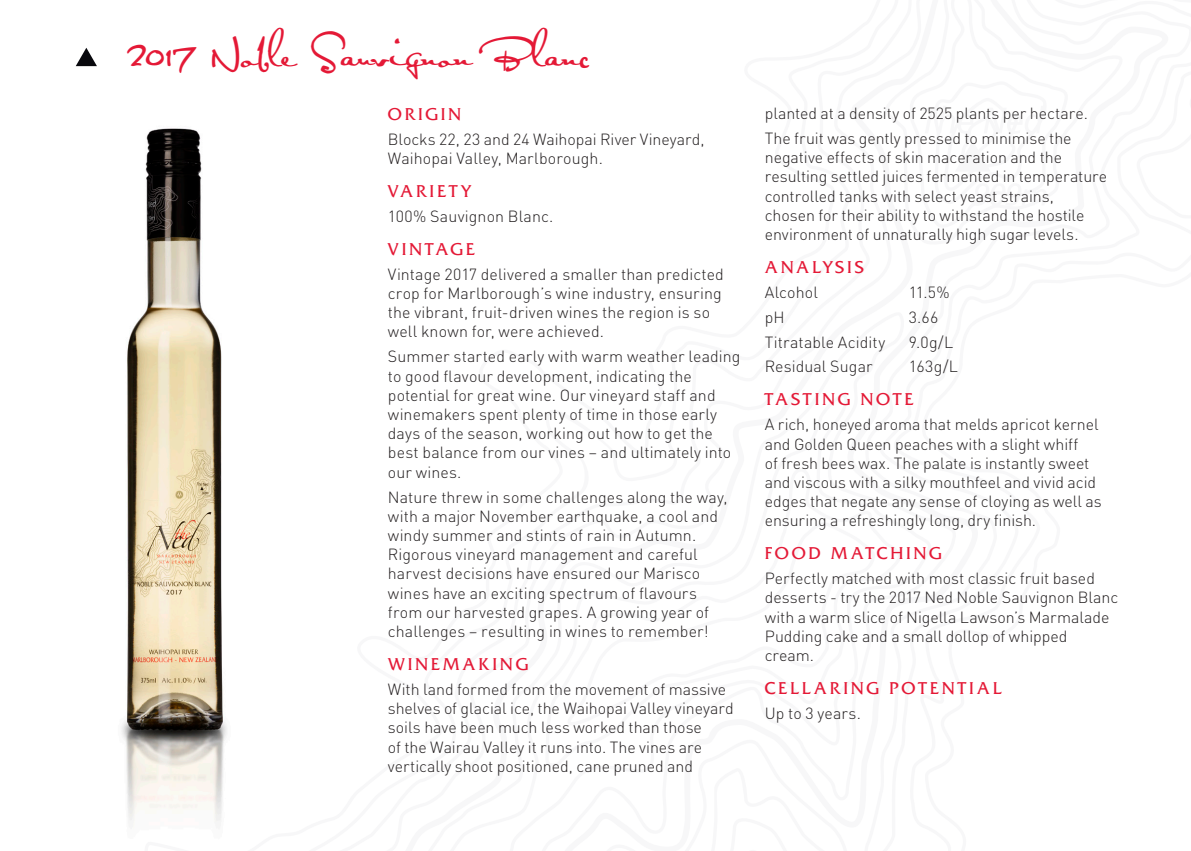
<style>
.page{position:relative;width:1191px;height:851px;background:#fff}
.page>*{position:absolute;margin:0;border:0;box-sizing:border-box;transform-origin:0 0}
.t1{font:36px "Satisfaction";letter-spacing:-.02em;color:#e41936}
.Body_Text{font:18px "Friz Quadrata Std";letter-spacing:.155em;color:#e41936}
.Body_Text-2{font:300 16px/19.2px "DIN";color:#231f20}
</style>
<div class="page">
<svg style="left:76px;top:48px;width:21px;height:18px"></svg>
<img style="left:121px;top:128px;width:106px;height:694px">
<p class="t1" style="left:128px;top:31px;width:464px">2017 Noble Sauvignon Blanc</p>
<p class="Body_Text" style="left:388px;top:104px;width:75px">ORIGIN</p>
<p class="Body_Text-2" style="left:388px;top:129px;width:318px">Blocks 22, 23 and 24 Waihopai River Vineyard,<br>Waihopai Valley, Marlborough.</p>
<p class="Body_Text" style="left:388px;top:181px;width:84px">VARIETY</p>
<p class="Body_Text-2" style="left:388px;top:206px;width:167px">100% Sauvignon Blanc.</p>
<p class="Body_Text" style="left:388px;top:239px;width:89px">VINTAGE</p>
<p class="Body_Text-2" style="left:388px;top:264px;width:337px">Vintage 2017 delivered a smaller than predicted crop for Marlborough’s wine industry, ensuring the vibrant, fruit-driven wines the region is so well known for, were achieved.</p>
<p class="Body_Text-2" style="left:388px;top:347px;width:354px">Summer started early with warm weather leading to good flavour development, indicating the potential for great wine. Our vineyard staff and winemakers spent plenty of time in those early days of the season, working out how to get the best balance from our vines – and ultimately into our wines.</p>
<p class="Body_Text-2" style="left:388px;top:487px;width:341px">Nature threw in some challenges along the way, with a major November earthquake, a cool and windy summer and stints of rain in Autumn.<br>Rigorous vineyard management and careful harvest decisions have ensured our Marisco wines have an exciting spectrum of flavours from our harvested grapes. A growing year of challenges – resulting in wines to remember!</p>
<p class="Body_Text" style="left:388px;top:654px;width:141px">WINEMAKING</p>
<p class="Body_Text-2" style="left:388px;top:679px;width:347px">With land formed from the movement of massive shelves of glacial ice, the Waihopai Valley vineyard soils have been much less worked than those<br>of the Wairau Valley it runs into. The vines are vertically shoot positioned, cane pruned and</p>
<p class="Body_Text-2" style="left:765px;top:103px;width:325px">planted at a density of 2525 plants per hectare.</p>
<p class="Body_Text-2" style="left:765px;top:128px;width:344px">The fruit was gently pressed to minimise the negative effects of skin maceration and the resulting settled juices fermented in temperature controlled tanks with select yeast strains, chosen for their ability to withstand the hostile environment of unnaturally high sugar levels.</p>
<p class="Body_Text" style="left:765px;top:257px;width:101px">ANALYSIS</p>
<p class="Body_Text-2" style="left:765px;top:282px;width:55px">Alcohol</p>
<p class="Body_Text-2" style="left:909px;top:282px;width:42px">11.5%</p>
<p class="Body_Text-2" style="left:765px;top:307px;width:21px">pH</p>
<p class="Body_Text-2" style="left:909px;top:307px;width:31px">3.66</p>
<p class="Body_Text-2" style="left:765px;top:332px;width:122px">Titratable Acidity</p>
<p class="Body_Text-2" style="left:909px;top:332px;width:46px">9.0g/L</p>
<p class="Body_Text-2" style="left:765px;top:357px;width:109px">Residual Sugar</p>
<p class="Body_Text-2" style="left:909px;top:357px;width:51px">163g/L</p>
<p class="Body_Text" style="left:765px;top:389px;width:151px">TASTING NOTE</p>
<p class="Body_Text-2" style="left:765px;top:414px;width:338px">A rich, honeyed aroma that melds apricot kernel and Golden Queen peaches with a slight whiff<br>of fresh bees wax. The palate is instantly sweet and viscous with a silky mouthfeel and vivid acid edges that negate any sense of cloying as well as ensuring a refreshingly long, dry finish.</p>
<p class="Body_Text" style="left:765px;top:543px;width:178px">FOOD MATCHING</p>
<p class="Body_Text-2" style="left:765px;top:568px;width:355px">Perfectly matched with most classic fruit based desserts - try the 2017 Ned Noble Sauvignon Blanc with a warm slice of Nigella Lawson’s Marmalade Pudding cake and a small dollop of whipped cream.</p>
<p class="Body_Text" style="left:765px;top:678px;width:239px">CELLARING POTENTIAL</p>
<p class="Body_Text-2" style="left:765px;top:703px;width:98px">Up to 3 years.</p>
</div>
